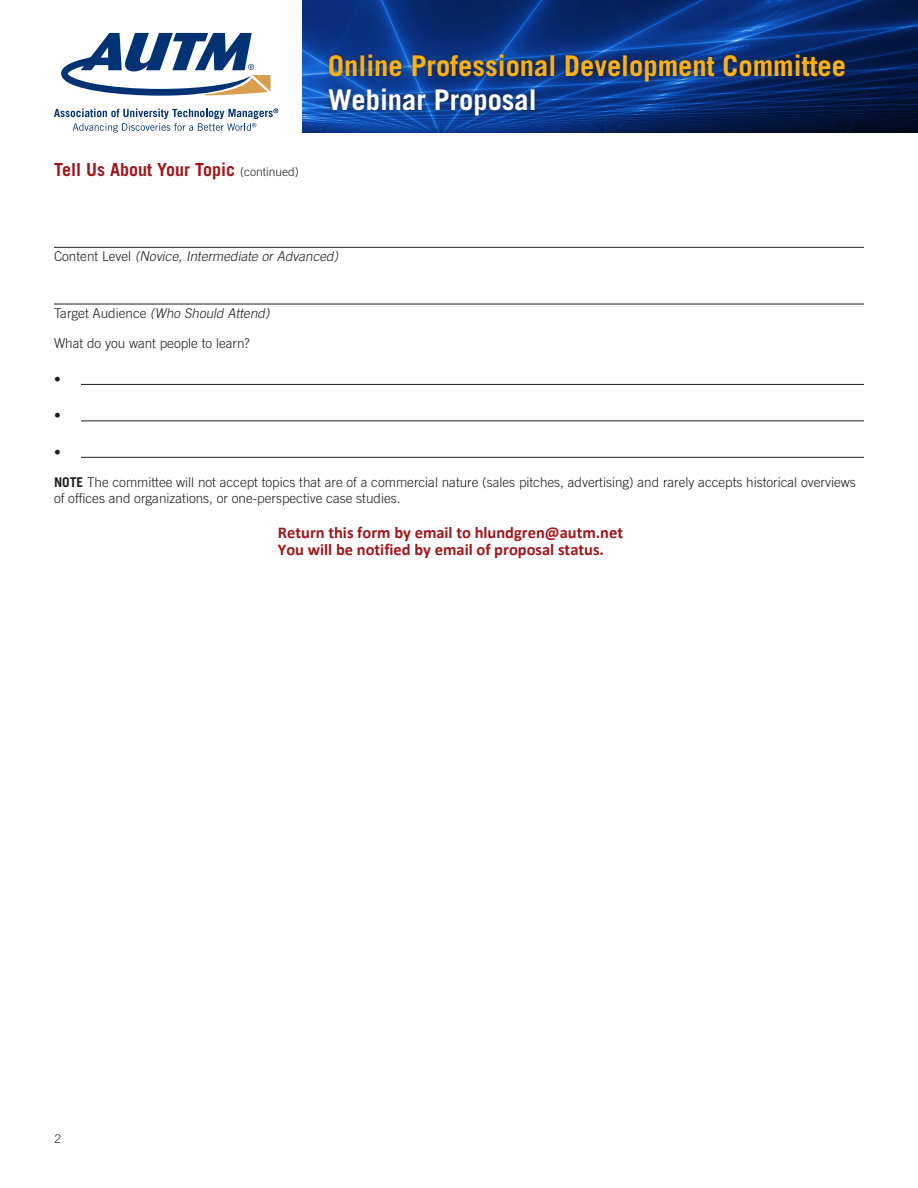
<style>
.page{position:relative;width:918px;height:1188px;background:#fff}
.page>*{position:absolute;margin:0;border:0;box-sizing:border-box;transform-origin:0 0}
.t1{font:700 28.5px "Trade Gothic";color:#fbb017}
.t2{font:700 28.5px "Trade Gothic";color:#fff}
.t3{font:700 18px "Trade Gothic";color:#a1161a}
.t4{font:700 16.5px/16.5px "Calibri";color:#a1161a}
.t5{font:300 13.5px/29.7px "Trade Gothic";color:#231f20}
.t6{font:italic 300 13.5px "Trade Gothic";color:#231f20}
.t7{font:300 12px "Trade Gothic";color:#231f20}
.s1{font-weight:300;font-size:12px;color:#231f20}
.s2{font-style:normal}
.s3{font-style:italic}
.s4{font-weight:700}
</style>
<div class="page">
<img style="left:302px;top:0;width:616px;height:133px">
<svg style="left:61px;top:33px;width:210px;height:63px"></svg>
<svg style="left:54px;top:108px;width:224px;height:25px"></svg>
<hr style="left:54px;top:247px;width:810px;height:1px;background:#231f20">
<hr style="left:54px;top:304px;width:810px;height:1px;background:#231f20">
<hr style="left:81px;top:384px;width:783px;height:1px;background:#231f20">
<hr style="left:81px;top:420px;width:783px;height:1px;background:#231f20">
<hr style="left:81px;top:457px;width:783px;height:1px;background:#231f20">
<div style="left:322px;top:47px;width:530px;height:76px;background:#231f20;opacity:.75"></div>
<h2 class="t3" style="left:54px;top:158px;width:246px">Tell Us About Your Topic <span class="s1">(continued)</span></h2>
<h1 class="t1" style="left:328px;top:48px;width:519px">Online Professional Development Committee</h1>
<h1 class="t2" style="left:328px;top:83px;width:210px">Webinar Proposal</h1>
<p class="t6" style="left:54px;top:248px;width:289px"><span class="s2">C o n t e n t L e v e l</span> (Novice, Intermediate or Advanced)</p>
<p class="t5" style="left:54px;top:298px;width:220px">Ta rget A u d i e n c e <span class="s3">(Who Should Attend)<br></span>What do you want people to learn?</p>
<p class="t5" style="left:54px;top:364px;width:8px">•</p>
<p class="t5" style="left:54px;top:401px;width:8px">•</p>
<p class="t5" style="left:54px;top:437px;width:8px">•</p>
<p class="t5" style="left:54px;top:474px;width:803px;line-height:16.2px"><span class="s4">NOTE</span> The committee will not accept topics that are of a commercial nature (sales pitches, advertising) and rarely accepts historical overviews of offices and organizations, or one-perspective case studies.</p>
<p class="t4" style="left:278px;top:526px;width:347px">Return this form by email to hlundgren@autm.net<br>You will be notified by email of proposal status.</p>
<p class="t7" style="left:54px;top:1132px;width:8px">2</p>
</div>
